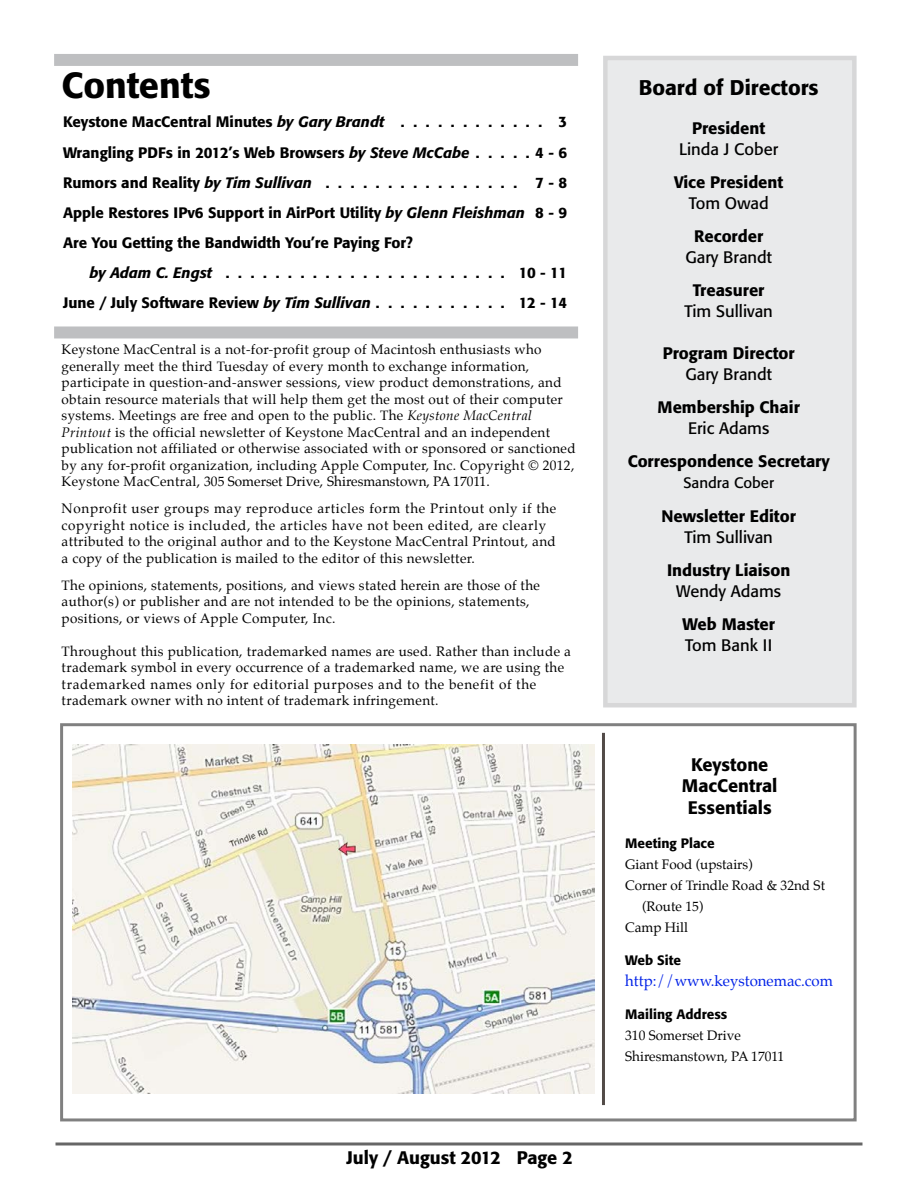
<style>
.page{position:relative;width:918px;height:1188px;background:#fff}
.page>*{position:absolute;margin:0;border:0;box-sizing:border-box;transform-origin:0 0}
.t1{font:500 36px "Formata";color:#000}
.t2{font:500 21px "Formata";color:#000}
.t3{font:500 18px/21.6px "Formata";color:#000;text-align:center}
.t4{font:500 16.5px "Formata";color:#000}
.t5{font:16.5px "Formata";color:#000}
.t6{font:500 15px/30px "Formata";color:#000}
.t7{font:15px "Palatino";color:#0021e7}
.t8{font:15px "Formata";color:#000}
.t9{font:13.5px/16.5px "Palatino";letter-spacing:.025em;color:#000}
.t10{font:13.5px/21px "Palatino";color:#000}
.t11{font:500 13.5px "Formata";color:#000}
.s1{font-style:italic}
</style>
<div class="page">
<hr style="left:56px;top:1142px;width:806px;height:3px;background:#000">
<hr style="left:602px;top:733px;width:3px;height:372px;background:#524b48">
<div style="left:54px;top:54px;width:524px;height:12px;background:#bebfc1"></div>
<div style="left:54px;top:326px;width:524px;height:12px;background:#bebfc1"></div>
<div style="left:603px;top:56px;width:254px;height:651px;background:#e9eaeb"></div>
<img style="left:72px;top:745px;width:522px;height:348px">
<h1 class="t1" style="left:62px;top:63px;width:151px">Contents</h1>
<p class="t6" style="left:63px;top:107px;width:506px">Keystone MacCentral Minutes <span class="s1">by Gary Brandt</span> . . . . . . . . . . . . 3<br>Wrangling PDFs in 2012’s Web Browsers <span class="s1">by Steve McCabe</span> .....</p>
<p class="t6" style="left:535px;top:137px;width:33px">4 - 6</p>
<p class="t6" style="left:63px;top:167px;width:453px">Rumors and Reality <span class="s1">by Tim Sullivan</span> . . . . . . . . . . . . . . . .</p>
<p class="t6" style="left:63px;top:167px;width:505px;text-align:justify;text-indent:472px">7 - 8<br>Apple Restores IPv6 Support in AirPort Utility <span class="s1">by Glenn Fleishman</span> 8 - 9<br>Are You Getting the Bandwidth You’re Paying For?</p>
<p class="t6" style="left:63px;top:257px;width:505px;text-indent:26px"><span class="s1">by Adam C. Engst</span> ....................... 10 - 11<br>June / July Software Review <span class="s1">by Tim Sullivan</span> ............</p>
<p class="t6" style="left:519px;top:287px;width:50px">12 - 14</p>
<p class="t9" style="left:62px;top:341px;width:516px">Keystone MacCentral is a not-for-profit group of Macintosh enthusiasts who generally meet the third Tuesday of every month to exchange information, participate in question-and-answer sessions, view product demonstrations, and obtain resource materials that will help them get the most out of their computer systems. Meetings are free and open to the public. The <span class="s1">Keystone MacCentral Printout</span> is the official newsletter of Keystone MacCentral and an independent publication not affiliated or otherwise associated with or sponsored or sanctioned by any for-profit organization, including Apple Computer, Inc. Copyright © 2012, Keystone MacCentral, 305 Somerset Drive, Shiresmanstown, PA 17011.</p>
<p class="t9" style="left:62px;top:500px;width:496px">Nonprofit user groups may reproduce articles form the Printout only if the copyright notice is included, the articles have not been edited, are clearly attributed to the original author and to the Keystone MacCentral Printout, and a copy of the publication is mailed to the editor of this newsletter.</p>
<p class="t9" style="left:62px;top:577px;width:480px">The opinions, statements, positions, and views stated herein are those of the author(s) or publisher and are not intended to be the opinions, statements, positions, or views of Apple Computer, Inc.</p>
<p class="t9" style="left:62px;top:643px;width:511px">Throughout this publication, trademarked names are used. Rather than include a trademark symbol in every occurrence of a trademarked name, we are using the trademarked names only for editorial purposes and to the benefit of the trademark owner with no intent of trademark infringement.</p>
<h3 class="t3" style="left:347px;top:1146px;width:228px">July / August 2012 Page 2</h3>
<h2 class="t2" style="left:639px;top:75px;width:181px">Board of Directors</h2>
<p class="t4" style="left:692px;top:118px;width:75px">President</p>
<p class="t5" style="left:679px;top:139px;width:100px">Linda J Cober</p>
<p class="t4" style="left:674px;top:172px;width:111px">Vice President</p>
<p class="t5" style="left:689px;top:193px;width:81px">Tom Owad</p>
<p class="t4" style="left:694px;top:226px;width:71px">Recorder</p>
<p class="t5" style="left:685px;top:247px;width:88px">Gary Brandt</p>
<p class="t4" style="left:693px;top:280px;width:73px">Treasurer</p>
<p class="t5" style="left:685px;top:301px;width:90px">Tim Sullivan</p>
<p class="t4" style="left:663px;top:343px;width:133px">Program Director</p>
<p class="t5" style="left:685px;top:364px;width:88px">Gary Brandt</p>
<p class="t4" style="left:658px;top:397px;width:144px">Membership Chair</p>
<p class="t5" style="left:688px;top:418px;width:83px">Eric Adams</p>
<p class="t4" style="left:628px;top:451px;width:204px">Correspondence Secretary</p>
<p class="t8" style="left:683px;top:474px;width:92px">Sandra Cober</p>
<p class="t4" style="left:662px;top:506px;width:136px">Newsletter Editor</p>
<p class="t5" style="left:685px;top:528px;width:90px">Tim Sullivan</p>
<p class="t4" style="left:667px;top:560px;width:125px">Industry Liaison</p>
<p class="t5" style="left:676px;top:582px;width:106px">Wendy Adams</p>
<p class="t4" style="left:682px;top:614px;width:94px">Web Master</p>
<p class="t5" style="left:685px;top:636px;width:89px">Tom Bank II</p>
<h3 class="t3" style="left:682px;top:753px;width:97px">Keystone<br>MacCentral<br>Essentials</h3>
<p class="t11" style="left:625px;top:835px;width:91px">Meeting Place</p>
<p class="t10" style="left:625px;top:854px;width:129px">Giant Food (upstairs)</p>
<p class="t10" style="left:625px;top:875px;width:201px">Corner of Trindle Road &amp; 32nd St</p>
<p class="t9" style="left:642px;top:899px;width:63px">(Route 15)</p>
<p class="t10" style="left:625px;top:917px;width:64px">Camp Hill</p>
<p class="t11" style="left:625px;top:952px;width:57px">Web Site</p>
<p class="t7" style="left:625px;top:969px;width:209px">http://www.keystonemac.com</p>
<p class="t11" style="left:625px;top:1006px;width:104px">Mailing Address</p>
<p class="t10" style="left:625px;top:1025px;width:161px">310 Somerset Drive<br>Shiresmanstown, PA 17011</p>
</div>
